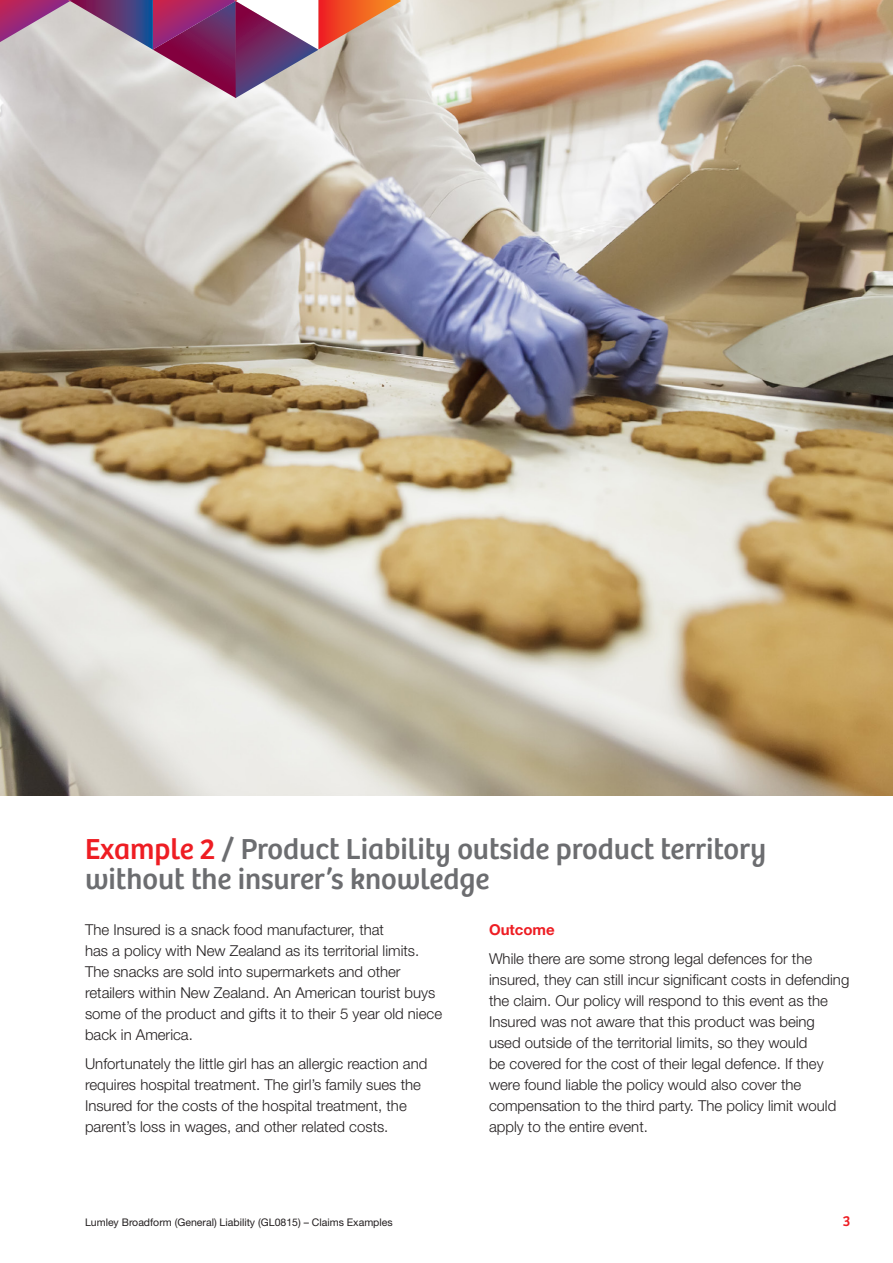
<style>
.page{position:relative;width:893px;height:1263px;background:#fff}
.page>*{position:absolute;margin:0;border:0;box-sizing:border-box;transform-origin:0 0}
.t1{font:30px/30px "Bree";color:#6c6d70}
.Body_Text{font:300 15px/21px "Helvetica Neue";color:#231f20}
.Body_Text-2{font:700 15px "Helvetica Neue";color:#ee1d23}
.t2{font:15px "Bree";color:#ee1d23}
.t3{font:10.5px "Helvetica Neue";color:#231f20}
.s1{color:#ee1d23}
</style>
<div class="page">
<img style="left:0;top:0;width:893px;height:795px">
<svg style="left:0;top:0;width:401px;height:98px;background:#b38c9d"></svg>
<p class="t1" style="left:85px;top:835px;width:683px"><span class="s1">Example 2</span> / Product Liability outside product territory without the insurer’s knowledge</p>
<p class="Body_Text" style="left:85px;top:918px;width:359px">The Insured is a snack food manufacturer, that<br>has a policy with New Zealand as its territorial limits.<br>The snacks are sold into supermarkets and other retailers within New Zealand. An American tourist buys some of the product and gifts it to their 5 year old niece back in America.</p>
<p class="Body_Text" style="left:85px;top:1053px;width:344px">Unfortunately the little girl has an allergic reaction and requires hospital treatment. The girl’s family sues the Insured for the costs of the hospital treatment, the parent’s loss in wages, and other related costs.</p>
<p class="Body_Text-2" style="left:489px;top:920px;width:67px">Outcome</p>
<p class="Body_Text" style="left:489px;top:948px;width:362px">While there are some strong legal defences for the insured, they can still incur significant costs in defending the claim. Our policy will respond to this event as the Insured was not aware that this product was being used outside of the territorial limits, so they would<br>be covered for the cost of their legal defence. If they were found liable the policy would also cover the compensation to the third party. The policy limit would apply to the entire event.</p>
<p class="t3" style="left:85px;top:1216px;width:309px">Lumley Broadform (General) Liability (GL0815) – Claims Examples</p>
<p class="t2" style="left:843px;top:1212px;width:9px">3</p>
</div>
